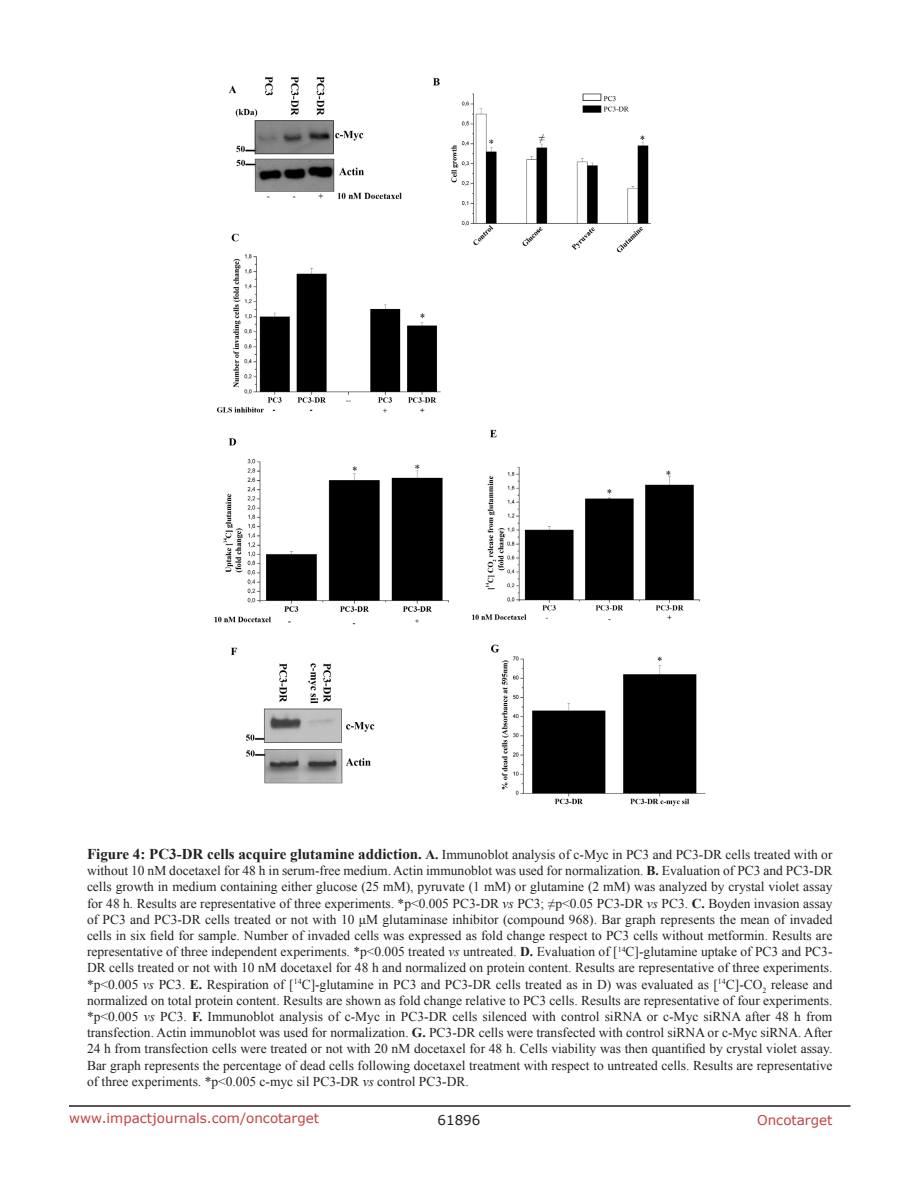
<style>
.page{position:relative;width:918px;height:1188px;background:#fff}
.page>*{position:absolute;margin:0;border:0;box-sizing:border-box;transform-origin:0 0}
.figuretext{font:13.5px/16.2px "Times New Roman";color:#231f20;text-align:justify}
.t1{font:13.5px "Verdana";color:#c24141}
.t2{font:13.5px "Verdana";color:#231f20}
.s1{font-weight:700;font-size:15px}
.s2{font-weight:700}
.s3{font-style:italic}
</style>
<div class="page">
<hr style="left:69px;top:1105px;width:781px;height:2px;background:#231f20">
<img style="left:214px;top:76px;width:492px;height:730px">
<p class="figuretext" style="left:87px;top:846px;width:747px"><span class="s1">Figure 4: PC3-DR cells acquire glutamine addiction.</span> <span class="s2">A.</span> Immunoblot analysis of c-Myc in PC3 and PC3-DR cells treated with or without 10 nM docetaxel for 48 h in serum-free medium. Actin immunoblot was used for normalization. <span class="s2">B.</span> Evaluation of PC3 and PC3-DR cells growth in medium containing either glucose (25 mM), pyruvate (1 mM) or glutamine (2 mM) was analyzed by crystal violet assay for 48 h<span class="s3">.</span> Results are representative of three experiments. *p&lt;0.005 PC3-DR <span class="s3">vs</span> PC3; ≠p&lt;0.05 PC3-DR <span class="s3">vs</span> PC3. <span class="s2">C.</span> Boyden invasion assay of PC3 and PC3-DR cells treated or not with 10 μM glutaminase inhibitor (compound 968). Bar graph represents the mean of invaded cells in six field for sample. Number of invaded cells was expressed as fold change respect to PC3 cells without metformin. Results are representative of three independent experiments. *p&lt;0.005 treated <span class="s3">vs</span> untreated. <span class="s2">D.</span> Evaluation of [<sup>14</sup>C]-glutamine uptake of PC3 and PC3- DR cells treated or not with 10 nM docetaxel for 48 h and normalized on protein content. Results are representative of three experiments. *p&lt;0.005 <span class="s3">vs</span> PC3. <span class="s2">E.</span> Respiration of [<sup>14</sup>C]-glutamine in PC3 and PC3-DR cells treated as in D) was evaluated as [<sup>14</sup>C]-CO<sub>2</sub> release and normalized on total protein content. Results are shown as fold change relative to PC3 cells. Results are representative of four experiments. *p&lt;0.005 <span class="s3">vs</span> PC3. <span class="s2">F.</span> Immunoblot analysis of c-Myc in PC3-DR cells silenced with control siRNA or c-Myc siRNA after 48 h from transfection. Actin immunoblot was used for normalization. <span class="s2">G.</span> PC3-DR cells were transfected with control siRNA or c-Myc siRNA. After 24 h from transfection cells were treated or not with 20 nM docetaxel for 48 h. Cells viability was then quantified by crystal violet assay.<br>Bar graph represents the percentage of dead cells following docetaxel treatment with respect to untreated cells. Results are representative of three experiments. *p&lt;0.005 c-myc sil PC3-DR <span class="s3">vs</span> control PC3-DR.</p>
<p class="t1" style="left:69px;top:1109px;width:252px">www.impactjournals.com/oncotarget</p>
<p class="t2" style="left:438px;top:1111px;width:44px">61896</p>
<p class="t1" style="left:757px;top:1111px;width:77px">Oncotarget</p>
</div>
